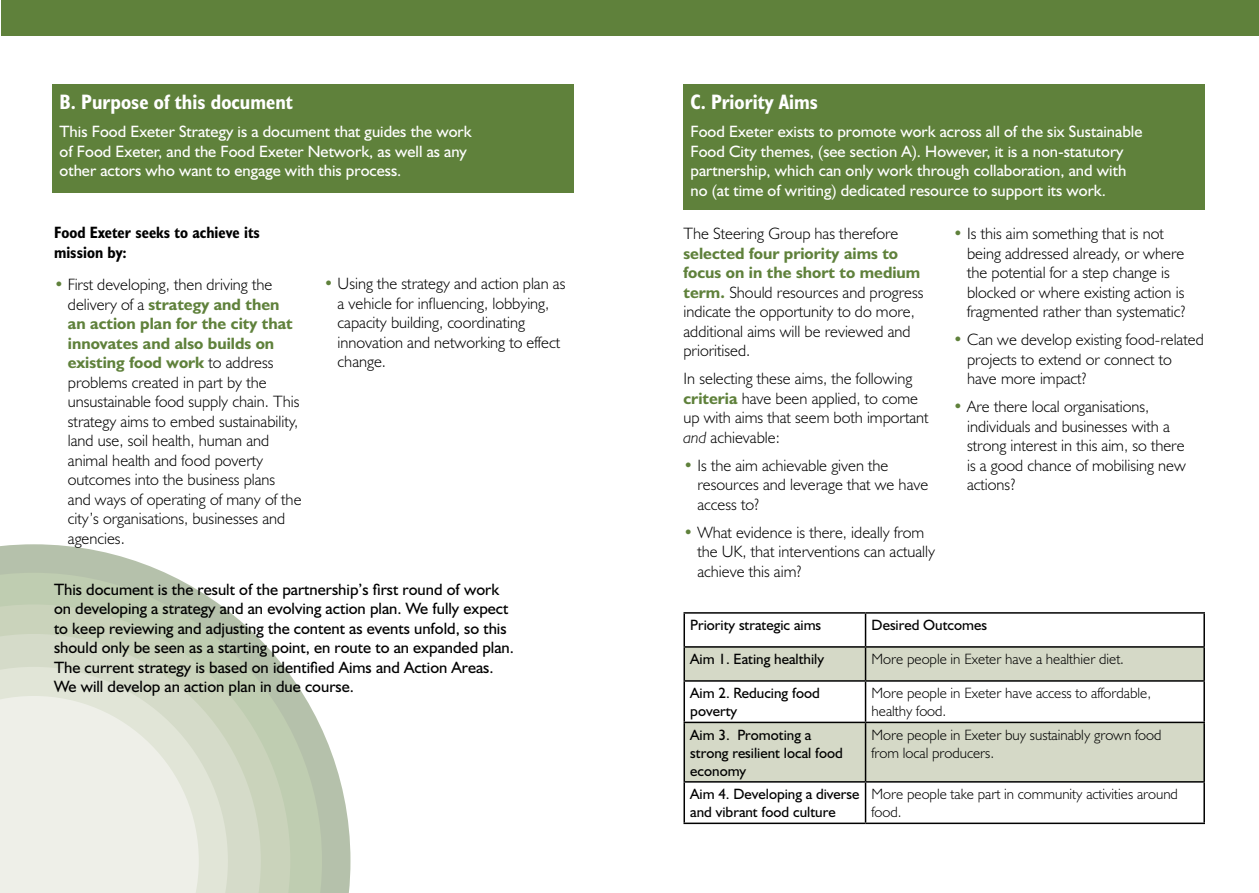
<style>
.page{position:relative;width:1259px;height:893px;background:#fff}
.page>*{position:absolute;margin:0;border:0;box-sizing:border-box;transform-origin:0 0}
.t1{font:700 condensed 21px "Humanist 521 BT";color:#fff}
.t2{font:300 16.5px/19.5px "Humanist 521 BT";color:#000}
.t3{font:16.5px/19.5px "Humanist 521 BT";color:#fff}
.t4{font:16.5px/19.5px "Humanist 521 BT";color:#000}
.t5{font:700 condensed 16.5px/19.5px "Humanist 521 BT";color:#000}
.t6{font:300 15px/18px "Humanist 521 BT";color:#000}
.t7{font:15px/18px "Humanist 521 BT";color:#000}
.s1{color:#5f813b}
.s2{font-weight:700;color:#5f813b}
.s3{font-style:italic}
</style>
<div class="page">
<div style="left:1px;top:0;width:1258px;height:36px;background:#5f813b"></div>
<div style="left:685px;top:648px;width:518px;height:32px;background:#d5d9c7"></div>
<svg style="left:685px;top:682px;width:518px;height:141px"></svg>
<hr style="left:683px;top:612px;width:182px;height:2px;background:#000">
<hr style="left:683px;top:614px;width:2px;height:32px;background:#000">
<hr style="left:865px;top:612px;width:340px;height:2px;background:#000">
<hr style="left:865px;top:614px;width:1px;height:32px;background:#000">
<hr style="left:1203px;top:614px;width:2px;height:32px;background:#000">
<hr style="left:683px;top:646px;width:182px;height:2px;background:#000">
<hr style="left:683px;top:648px;width:2px;height:32px;background:#000">
<hr style="left:865px;top:646px;width:340px;height:2px;background:#000">
<hr style="left:865px;top:648px;width:1px;height:32px;background:#000">
<hr style="left:1203px;top:648px;width:2px;height:32px;background:#000">
<hr style="left:683px;top:680px;width:182px;height:2px;background:#000">
<hr style="left:683px;top:682px;width:2px;height:40px;background:#000">
<hr style="left:865px;top:680px;width:340px;height:2px;background:#000">
<hr style="left:865px;top:682px;width:1px;height:40px;background:#000">
<hr style="left:1203px;top:682px;width:2px;height:40px;background:#000">
<hr style="left:683px;top:722px;width:182px;height:1px;background:#000">
<hr style="left:683px;top:723px;width:2px;height:58px;background:#000">
<hr style="left:865px;top:722px;width:340px;height:1px;background:#000">
<hr style="left:865px;top:723px;width:1px;height:58px;background:#000">
<hr style="left:1203px;top:723px;width:2px;height:58px;background:#000">
<hr style="left:683px;top:781px;width:182px;height:2px;background:#000">
<hr style="left:683px;top:783px;width:2px;height:40px;background:#000">
<hr style="left:865px;top:781px;width:340px;height:2px;background:#000">
<hr style="left:865px;top:783px;width:1px;height:40px;background:#000">
<hr style="left:1203px;top:783px;width:2px;height:40px;background:#000">
<hr style="left:683px;top:823px;width:182px;height:1px;background:#000">
<hr style="left:865px;top:823px;width:340px;height:1px;background:#000">
<svg style="left:0;top:544px;width:350px;height:349px"></svg>
<svg style="left:0;top:573px;width:322px;height:320px"></svg>
<svg style="left:0;top:604px;width:290px;height:289px;background:#cad4be"></svg>
<svg style="left:0;top:634px;width:261px;height:259px;background:#cbd4be"></svg>
<svg style="left:0;top:667px;width:228px;height:226px;background:#d8decc"></svg>
<svg style="left:0;top:696px;width:199px;height:197px;background:#ebede4"></svg>
<div style="left:53px;top:84px;width:521px;height:109px;background:#5f813b"></div>
<div style="left:683px;top:84px;width:522px;height:126px;background:#5f813b"></div>
<p class="t1" style="left:60px;top:89px;width:235px">B. Purpose of this document</p>
<p class="t3" style="left:60px;top:122px;width:414px">This Food Exeter Strategy is a document that guides the work of Food Exeter, and the Food Exeter Network, as well as any other actors who want to engage with this process.</p>
<p class="t5" style="left:54px;top:223px;width:207px">Food Exeter seeks to achieve its mission by:</p>
<p class="t2" style="left:68px;top:275px;width:235px;text-indent:-14px"><span class="s1">•</span> First developing, then driving the delivery of a <span class="s2">strategy and then<br>an action plan for the city that innovates and also builds on existing food work</span> to address problems created in part by the unsustainable food supply chain. This strategy aims to embed sustainability, land use, soil health, human and animal health and food poverty outcomes into the business plans and ways of operating of many of the city’s organisations, businesses and agencies.</p>
<p class="t2" style="left:338px;top:273px;width:229px;text-indent:-14px"><span class="s1">•</span> Using the strategy and action plan as a vehicle for influencing, lobbying, capacity building, coordinating innovation and networking to effect change.</p>
<p class="t4" style="left:54px;top:579px;width:461px">This document is the result of the partnership’s first round of work on developing a strategy and an evolving action plan. We fully expect to keep reviewing and adjusting the content as events unfold, so this should only be seen as a starting point, en route to an expanded plan.<br>The current strategy is based on identified Aims and Action Areas.<br>We will develop an action plan in due course.</p>
<p class="t1" style="left:690px;top:89px;width:129px">C. Priority Aims</p>
<p class="t3" style="left:690px;top:122px;width:453px">Food Exeter exists to promote work across all of the six Sustainable Food City themes, (see section A). However, it is a non-statutory partnership, which can only work through collaboration, and with no (at time of writing) dedicated resource to support its work.</p>
<p class="t2" style="left:683px;top:223px;width:216px">The Steering Group has therefore</p>
<p class="t2" style="left:683px;top:243px;width:242px"><span class="s2">selected four priority aims to focus on in the short to medium term.</span> Should resources and progress indicate the opportunity to do more, additional aims will be reviewed and prioritised.</p>
<p class="t2" style="left:683px;top:368px;width:246px">In selecting these aims, the following <span class="s2">criteria</span> have been applied, to come up with aims that seem both important <span class="s3">and</span> achievable:</p>
<p class="t2" style="left:697px;top:455px;width:232px;text-indent:-14px"><span class="s1">•</span> Is the aim achievable given the resources and leverage that we have access to?</p>
<p class="t2" style="left:697px;top:522px;width:239px;text-indent:-14px"><span class="s1">•</span> What evidence is there, ideally from the UK, that interventions can actually achieve this aim?</p>
<p class="t2" style="left:967px;top:223px;width:220px;text-indent:-14px"><span class="s1">•</span> Is this aim something that is not being addressed already, or where the potential for a step change is blocked or where existing action is fragmented rather than systematic?</p>
<p class="t2" style="left:967px;top:329px;width:238px;text-indent:-14px"><span class="s1">•</span> Can we develop existing food-related projects to extend or connect to have more impact?</p>
<p class="t2" style="left:967px;top:396px;width:220px;text-indent:-14px"><span class="s1">•</span> Are there local organisations, individuals and businesses with a strong interest in this aim, so there is a good chance of mobilising new actions?</p>
<p class="t7" style="left:690px;top:616px;width:132px">Priority strategic aims</p>
<p class="t7" style="left:871px;top:616px;width:117px">Desired Outcomes</p>
<p class="t7" style="left:690px;top:650px;width:135px">Aim 1. Eating healthily</p>
<p class="t6" style="left:871px;top:650px;width:254px">More people in Exeter have a healthier diet.</p>
<p class="t7" style="left:690px;top:684px;width:131px">Aim 2. Reducing food poverty</p>
<p class="t6" style="left:871px;top:684px;width:281px">More people in Exeter have access to affordable, healthy food.</p>
<p class="t7" style="left:690px;top:725px;width:154px">Aim 3. Promoting a strong resilient local food economy</p>
<p class="t6" style="left:871px;top:725px;width:291px">More people in Exeter buy sustainably grown food from local producers.</p>
<p class="t7" style="left:690px;top:785px;width:171px">Aim 4. Developing a diverse and vibrant food culture</p>
<p class="t6" style="left:871px;top:785px;width:308px">More people take part in community activities around food.</p>
</div>
